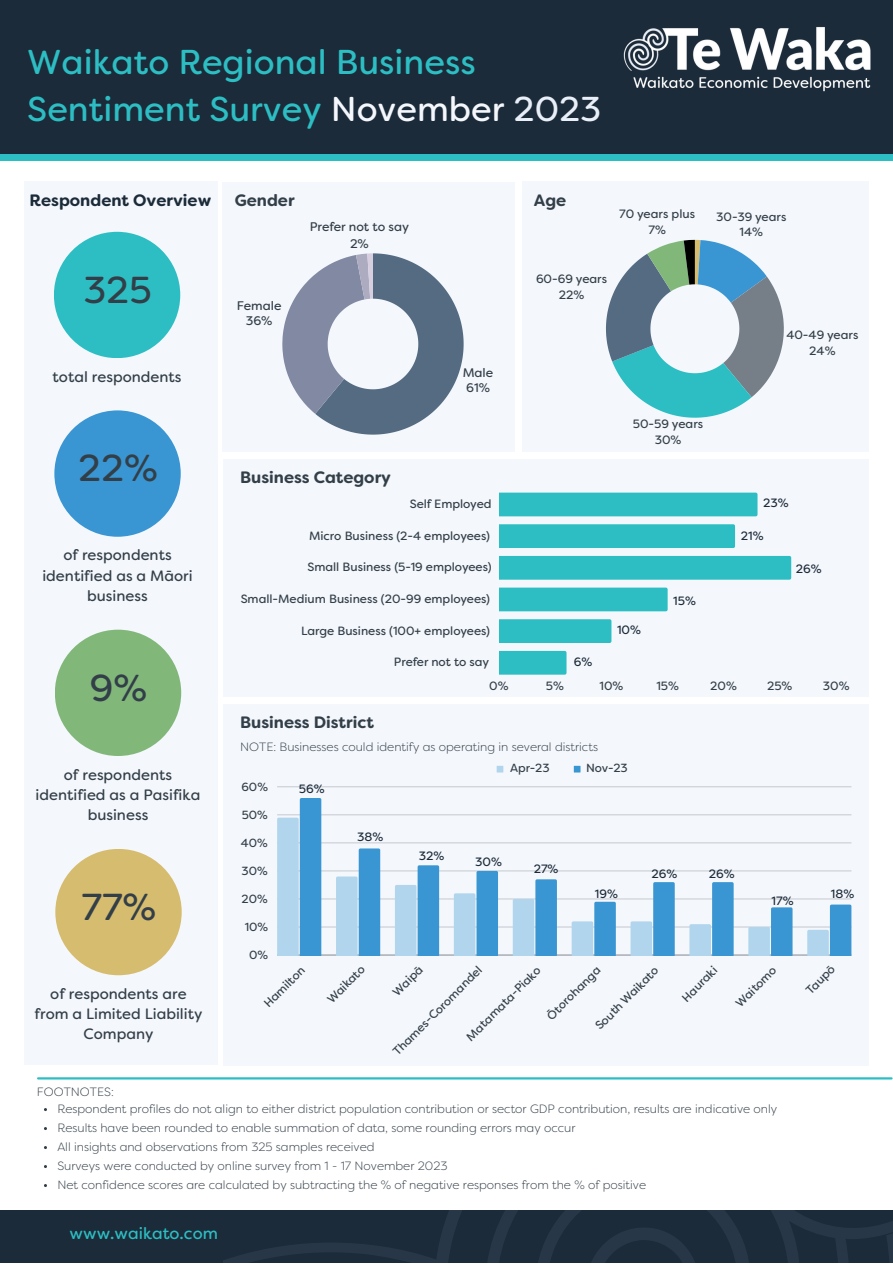
<style>
.page{position:relative;width:893px;height:1264px;background:#fff}
.page>*{position:absolute;margin:0;border:0;box-sizing:border-box;transform-origin:0 0}
.t1{font:37.5px "Filson Soft";color:#333f48}
.t2{font:34.5px/47.2px "Filson Soft";color:#2cbec3}
.t3{font:700 16.5px "Filson Soft";color:#333f48}
.t4{font:700 16.5px "Filson Soft";color:#1c2b39}
.t5{font:16.5px "Filson Soft";color:#2cbec3}
.t6{font:15px/20.2px "Filson Soft";color:#333f48;text-align:center}
.t7{font:12.45px "Filson Soft";color:#333f48}
.t8{font:300 12px "Filson Soft";color:#333f48}
.t9{font:12px "Filson Soft";color:#333f48}
.t10{font:12px "Filson Soft";color:#1c2b39}
.t11{font:11.85px "Filson Soft";color:#333f48}
.s1{color:#f4f7fc}
.s2{color:#e9eff8}
</style>
<div class="page">
<hr style="left:38px;top:1077px;width:853px;height:2px;background:#2cbec3">
<div style="left:223px;top:459px;width:645px;height:238px;background:#f4f7fc"></div>
<div style="left:223px;top:703px;width:645px;height:362px;background:#f4f7fc"></div>
<div style="left:24px;top:181px;width:193px;height:884px;background:#f4f7fc"></div>
<div style="left:54px;top:232px;width:126px;height:126px;background:#2cbec3;border-radius:50%"></div>
<svg style="left:496px;top:765px;width:7px;height:7px"></svg>
<svg style="left:573px;top:765px;width:7px;height:7px"></svg>
<hr style="left:277px;top:926px;width:574px;height:1px;background:#333f48">
<hr style="left:277px;top:898px;width:574px;height:1px;background:#333f48">
<hr style="left:277px;top:870px;width:574px;height:1px;background:#333f48">
<hr style="left:277px;top:842px;width:574px;height:1px;background:#333f48">
<hr style="left:277px;top:814px;width:574px;height:1px;background:#333f48">
<hr style="left:277px;top:786px;width:574px;height:1px;background:#333f48">
<hr style="left:277px;top:954px;width:574px;height:1px;background:#333f48">
<svg style="left:277px;top:798px;width:44px;height:157px;background:#7db9e1"></svg>
<svg style="left:336px;top:848px;width:44px;height:107px;background:#81bbe2"></svg>
<svg style="left:395px;top:865px;width:44px;height:90px;background:#7fbae1"></svg>
<svg style="left:454px;top:870px;width:44px;height:85px;background:#81bbe1"></svg>
<svg style="left:512px;top:879px;width:45px;height:76px;background:#83bce2"></svg>
<svg style="left:571px;top:901px;width:44px;height:54px"></svg>
<svg style="left:630px;top:882px;width:44px;height:73px"></svg>
<svg style="left:689px;top:882px;width:44px;height:73px"></svg>
<svg style="left:748px;top:907px;width:44px;height:48px"></svg>
<svg style="left:807px;top:904px;width:44px;height:51px"></svg>
<div style="left:499px;top:492px;width:258px;height:24px;background:#2cbec3"></div>
<div style="left:499px;top:524px;width:236px;height:24px;background:#2cbec3"></div>
<div style="left:499px;top:556px;width:292px;height:23px;background:#2cbec3"></div>
<div style="left:499px;top:587px;width:168px;height:24px;background:#2cbec3"></div>
<div style="left:499px;top:619px;width:112px;height:24px;background:#2cbec3"></div>
<div style="left:499px;top:651px;width:67px;height:23px;background:#2cbec3"></div>
<div style="left:223px;top:182px;width:292px;height:270px;background:#f4f7fc"></div>
<svg style="left:282px;top:253px;width:181px;height:181px"></svg>
<div style="left:522px;top:181px;width:346px;height:271px;background:#f4f7fc"></div>
<svg style="left:606px;top:240px;width:177px;height:178px"></svg>
<div style="left:0;top:1210px;width:892px;height:52px;background:#1c2b39"></div>
<svg style="left:224px;top:1210px;width:668px;height:52px"></svg>
<div style="left:0;top:0;width:892px;height:155px;background:#1c2b39"></div>
<img style="left:623px;top:27px;width:246px;height:65px">
<div style="left:0;top:154px;width:892px;height:7px;background:#2cbec3"></div>
<div style="left:54px;top:410px;width:127px;height:126px;background:#3a96d2;border-radius:50%"></div>
<div style="left:55px;top:629px;width:126px;height:127px;background:#82b77a;border-radius:50%"></div>
<div style="left:55px;top:849px;width:127px;height:126px;background:#d6bc6e;border-radius:50%"></div>
<p class="t2" style="left:27px;top:41px;width:575px">Waikato Regional Business<br>Sentiment Survey <span class="s1">November</span> <span class="s2">2023</span></p>
<p class="t4" style="left:30px;top:194px;width:183px">Respondent Overview</p>
<p class="t1" style="left:83px;top:276px;width:70px">325</p>
<p class="t6" style="left:53px;top:367px;width:130px">total respondents</p>
<p class="t1" style="left:78px;top:454px;width:81px">22%</p>
<p class="t6" style="left:42px;top:546px;width:152px">of respondents identified as a Māori business</p>
<p class="t3" style="left:235px;top:194px;width:61px">Gender</p>
<p class="t3" style="left:533px;top:194px;width:34px">Age</p>
<p class="t7" style="left:237px;top:301px;width:46px">Female</p>
<p class="t7" style="left:246px;top:316px;width:28px">36%</p>
<p class="t7" style="left:310px;top:222px;width:101px">Prefer not to say</p>
<p class="t7" style="left:350px;top:238px;width:20px">2%</p>
<p class="t9" style="left:536px;top:274px;width:73px">60-69 years</p>
<p class="t9" style="left:558px;top:290px;width:27px">22%</p>
<p class="t9" style="left:619px;top:210px;width:77px">70 years plus</p>
<p class="t9" style="left:648px;top:225px;width:19px">7%</p>
<p class="t3" style="left:240px;top:471px;width:152px">Business Category</p>
<p class="t7" style="left:462px;top:368px;width:32px">Male</p>
<p class="t7" style="left:466px;top:383px;width:25px">61%</p>
<p class="t9" style="left:409px;top:499px;width:83px">Self Employed</p>
<p class="t9" style="left:309px;top:531px;width:182px">Micro Business (2-4 employees)</p>
<p class="t9" style="left:307px;top:562px;width:186px">Small Business (5-19 employees)</p>
<p class="t9" style="left:241px;top:594px;width:251px">Small-Medium Business (20-99 employees)</p>
<p class="t9" style="left:301px;top:626px;width:190px">Large Business (100+ employees)</p>
<p class="t9" style="left:394px;top:657px;width:97px">Prefer not to say</p>
<p class="t9" style="left:632px;top:419px;width:72px">50-59 years</p>
<p class="t9" style="left:654px;top:435px;width:28px">30%</p>
<p class="t10" style="left:574px;top:657px;width:20px">6%</p>
<p class="t10" style="left:617px;top:625px;width:25px">10%</p>
<p class="t10" style="left:673px;top:596px;width:24px">15%</p>
<p class="t9" style="left:716px;top:212px;width:72px">30-39 years</p>
<p class="t9" style="left:739px;top:228px;width:25px">14%</p>
<p class="t9" style="left:786px;top:331px;width:73px">40-49 years</p>
<p class="t9" style="left:809px;top:346px;width:28px">24%</p>
<p class="t10" style="left:763px;top:498px;width:27px">23%</p>
<p class="t10" style="left:740px;top:531px;width:24px">21%</p>
<p class="t10" style="left:795px;top:564px;width:27px">26%</p>
<p class="t1" style="left:90px;top:673px;width:59px">9%</p>
<p class="t6" style="left:36px;top:765px;width:166px">of respondents identified as a Pasifika business</p>
<p class="t1" style="left:82px;top:892px;width:76px">77%</p>
<p class="t6" style="left:35px;top:984px;width:169px">of respondents are from a Limited Liability<br>Company</p>
<p class="t3" style="left:240px;top:715px;width:135px">Business District</p>
<p class="t9" style="left:489px;top:681px;width:21px">0%</p>
<p class="t9" style="left:546px;top:681px;width:20px">5%</p>
<p class="t9" style="left:599px;top:681px;width:25px">10%</p>
<p class="t9" style="left:656px;top:681px;width:24px">15%</p>
<p class="t9" style="left:710px;top:681px;width:28px">20%</p>
<p class="t9" style="left:767px;top:681px;width:27px">25%</p>
<p class="t9" style="left:822px;top:681px;width:28px">30%</p>
<p class="t8" style="left:240px;top:741px;width:359px">NOTE: Businesses could identify as operating in several districts</p>
<p class="t11" style="left:241px;top:782px;width:28px">60%</p>
<p class="t11" style="left:242px;top:810px;width:28px">50%</p>
<p class="t11" style="left:241px;top:838px;width:28px">40%</p>
<p class="t11" style="left:242px;top:866px;width:28px">30%</p>
<p class="t11" style="left:242px;top:894px;width:28px">20%</p>
<p class="t11" style="left:245px;top:922px;width:25px">10%</p>
<p class="t11" style="left:249px;top:950px;width:20px">0%</p>
<p class="t10" style="left:299px;top:784px;width:27px">56%</p>
<p class="t10" style="left:357px;top:832px;width:28px">38%</p>
<p class="t10" style="left:418px;top:850px;width:27px">32%</p>
<p class="t11" style="left:510px;top:763px;width:41px">Apr-23</p>
<p class="t11" style="left:586px;top:763px;width:43px">Nov-23</p>
<p class="t10" style="left:475px;top:857px;width:28px">30%</p>
<p class="t10" style="left:533px;top:864px;width:26px">27%</p>
<p class="t10" style="left:595px;top:889px;width:24px">19%</p>
<p class="t10" style="left:651px;top:869px;width:27px">26%</p>
<p class="t10" style="left:708px;top:869px;width:27px">26%</p>
<p class="t10" style="left:771px;top:896px;width:23px">17%</p>
<p class="t10" style="left:830px;top:889px;width:25px">18%</p>
<p class="t11" style="left:594px;top:1024px;width:85px;rotate:-45deg">South Waikato</p>
<p class="t11" style="left:680px;top:996px;width:46px;rotate:-45deg">Hauraki</p>
<p class="t11" style="left:734px;top:1001px;width:53px;rotate:-45deg">Waitomo</p>
<p class="t11" style="left:804px;top:988px;width:37px;rotate:-45deg">Taupō</p>
<p class="t11" style="left:263px;top:1002px;width:54px;rotate:-45deg">Hamilton</p>
<p class="t11" style="left:326px;top:997px;width:49px;rotate:-45deg">Waikato</p>
<p class="t11" style="left:391px;top:990px;width:39px;rotate:-45deg">Waipā</p>
<p class="t11" style="left:391px;top:1049px;width:122px;rotate:-45deg">Thames-Coromandel</p>
<p class="t11" style="left:465px;top:1035px;width:101px;rotate:-45deg">Matamata-Piako</p>
<p class="t11" style="left:545px;top:1014px;width:72px;rotate:-45deg">Ōtorohanga</p>
<p class="t8" style="left:37px;top:1087px;width:78px">FOOTNOTES:</p>
<p class="t8" style="left:57px;top:1104px;width:721px">Respondent profiles do not align to either district population contribution or sector GDP contribution, results are indicative only</p>
<p class="t8" style="left:57px;top:1123px;width:519px">Results have been rounded to enable summation of data, some rounding errors may occur</p>
<p class="t8" style="left:57px;top:1142px;width:319px">All insights and observations from 325 samples received</p>
<p class="t8" style="left:57px;top:1161px;width:391px">Surveys were conducted by online survey from 1 - 17 November 2023</p>
<p class="t8" style="left:57px;top:1180px;width:590px">Net confidence scores are calculated by subtracting the % of negative responses from the % of positive</p>
<p class="t5" style="left:70px;top:1227px;width:150px">www.waikato.com</p>
</div>
